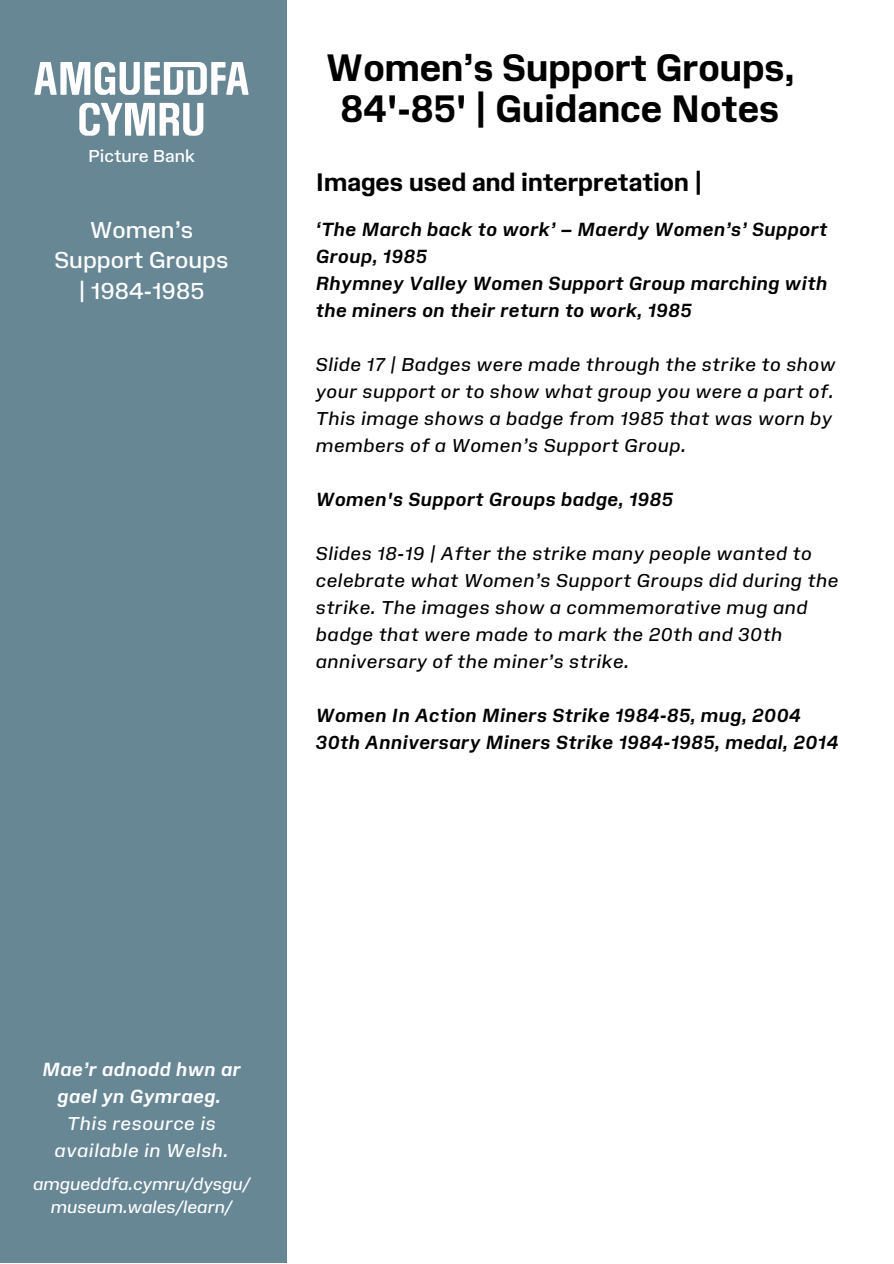
<style>
.page{position:relative;width:894px;height:1264px;background:#fff}
.page>*{position:absolute;margin:0;border:0;box-sizing:border-box;transform-origin:0 0}
.t1{font:700 36.15px/40.5px "Amgueddfa Body";color:#000;text-align:center}
.t2{font:700 24px "Amgueddfa Body";color:#000}
.t3{font:22.35px/30.3px "Amgueddfa Body";color:#fff;text-align:center}
.t4{font:italic 18px/27px "Amgueddfa Body";letter-spacing:.03em;color:#000}
.t5{font:italic 700 18px/27px "Amgueddfa Body";letter-spacing:.03em;color:#000}
.t6{font:italic 18px/27px "Amgueddfa Body";letter-spacing:.03em;color:#fff;text-align:center}
.t7{font:italic 700 18px/27px "Amgueddfa Body";letter-spacing:.03em;color:#fff;text-align:center}
.t8{font:italic 16.65px "Amgueddfa Body";color:#fff}
.t9{font:16.65px "Amgueddfa Body";color:#fff}
</style>
<div class="page">
<div style="left:0;top:0;width:286px;height:1262px;background:#678795"></div>
<svg style="left:34px;top:62px;width:214px;height:33px"></svg>
<svg style="left:79px;top:103px;width:124px;height:33px"></svg>
<h1 class="t9" style="left:88px;top:146px;width:108px">Picture Bank</h1>
<h2 class="t3" style="left:54px;top:214px;width:176px">Women’s<br>Support Groups | 1984-1985</h2>
<p class="t1" style="left:326px;top:48px;width:470px">Women’s Support Groups,<br>84'-85' | Guidance Notes</p>
<p class="t2" style="left:316px;top:167px;width:387px">Images used and interpretation |</p>
<p class="t5" style="left:316px;top:215px;width:512px">‘The March back to work’ – Maerdy Women’s’ Support Group, 1985<br>Rhymney Valley Women Support Group marching with the miners on their return to work, 1985</p>
<p class="t4" style="left:316px;top:350px;width:521px">Slide 17 | Badges were made through the strike to show your support or to show what group you were a part of.<br>This image shows a badge from 1985 that was worn by members of a Women’s Support Group.</p>
<h3 class="t5" style="left:316px;top:485px;width:358px">Women's Support Groups badge, 1985</h3>
<p class="t4" style="left:316px;top:539px;width:524px">Slides 18-19 | After the strike many people wanted to celebrate what Women’s Support Groups did during the strike. The images show a commemorative mug and badge that were made to mark the 20th and 30th anniversary of the miner’s strike.</p>
<p class="t5" style="left:316px;top:701px;width:524px">Women In Action Miners Strike 1984-85, mug, 2004<br>30th Anniversary Miners Strike 1984-1985, medal, 2014</p>
<h4 class="t7" style="left:42px;top:1055px;width:200px">Mae’r adnodd hwn ar gael yn Gymraeg.</h4>
<p class="t6" style="left:55px;top:1109px;width:175px">This resource is available in Welsh.</p>
<p class="t8" style="left:33px;top:1173px;width:218px">amgueddfa.cymru/dysgu/</p>
<h4 class="t8" style="left:51px;top:1196px;width:183px">museum.wales/learn/</h4>
</div>
